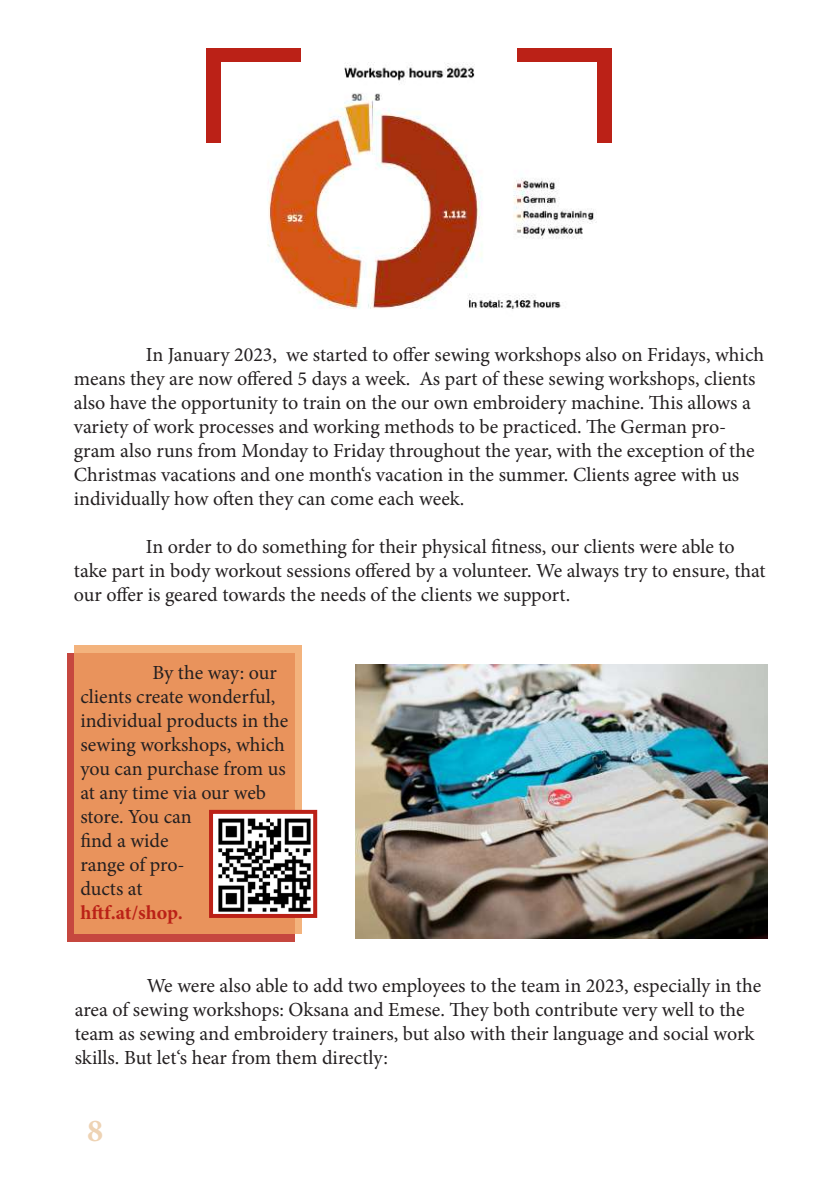
<style>
.page{position:relative;width:840px;height:1191px;background:#fff}
.page>*{position:absolute;margin:0;border:0;box-sizing:border-box;transform-origin:0 0}
.t1{font:700 32px "Minion Pro";color:#eed3b4}
.t2{font:20px/24px "Minion Pro";letter-spacing:-.005em;color:#231f20}
.t3{font:700 20px "Minion Pro";letter-spacing:-.005em;color:#bb2117}
</style>
<div class="page">
<div style="left:206px;top:48px;width:94px;height:95px;background:#bb2117"></div>
<div style="left:516px;top:48px;width:95px;height:95px;background:#bb2117"></div>
<img style="left:355px;top:664px;width:411px;height:274px">
<svg style="left:67px;top:653px;width:227px;height:288px;background:#ca5042"></svg>
<div style="left:75px;top:645px;width:226px;height:288px;background:#e9935c"></div>
<img style="left:214px;top:815px;width:97px;height:98px">
<div style="left:209px;top:810px;width:108px;height:108px;border:4px solid #bb2117"></div>
<img style="left:221px;top:62px;width:375px;height:247px">
<p class="t2" style="left:74px;top:343px;width:691px;text-indent:72px">In January 2023, we started to offer sewing workshops also on Fridays, which means they are now offered 5 days a week. As part of these sewing workshops, clients also have the opportunity to train on the our own embroidery machine. This allows a variety of work processes and working methods to be practiced. The German pro&shy;gram also runs from Monday to Friday throughout the year, with the exception of the Christmas vacations and one month‘s vacation in the summer. Clients agree with us individually how often they can come each week.</p>
<p class="t2" style="left:74px;top:535px;width:693px;text-indent:72px">In order to do something for their physical fitness, our clients were able to take part in body workout sessions offered by a volunteer. We always try to ensure, that our offer is geared towards the needs of the clients we support.</p>
<p class="t2" style="left:80px;top:660px;width:209px;text-indent:72px">By the way: our clients create wonderful, individual products in the sewing workshops, which you can purchase from us at any time via our web store. You can<br>find a wide<br>range of pro-<br>ducts at</p>
<p class="t3" style="left:80px;top:898px;width:104px">hftf.at/shop.</p>
<p class="t2" style="left:75px;top:973px;width:687px;text-indent:72px">We were also able to add two employees to the team in 2023, especially in the area of sewing workshops: Oksana and Emese. They both contribute very well to the team as sewing and embroidery trainers, but also with their language and social work skills. But let‘s hear from them directly:</p>
<h1 class="t1" style="left:87px;top:1107px;width:17px">8</h1>
</div>
